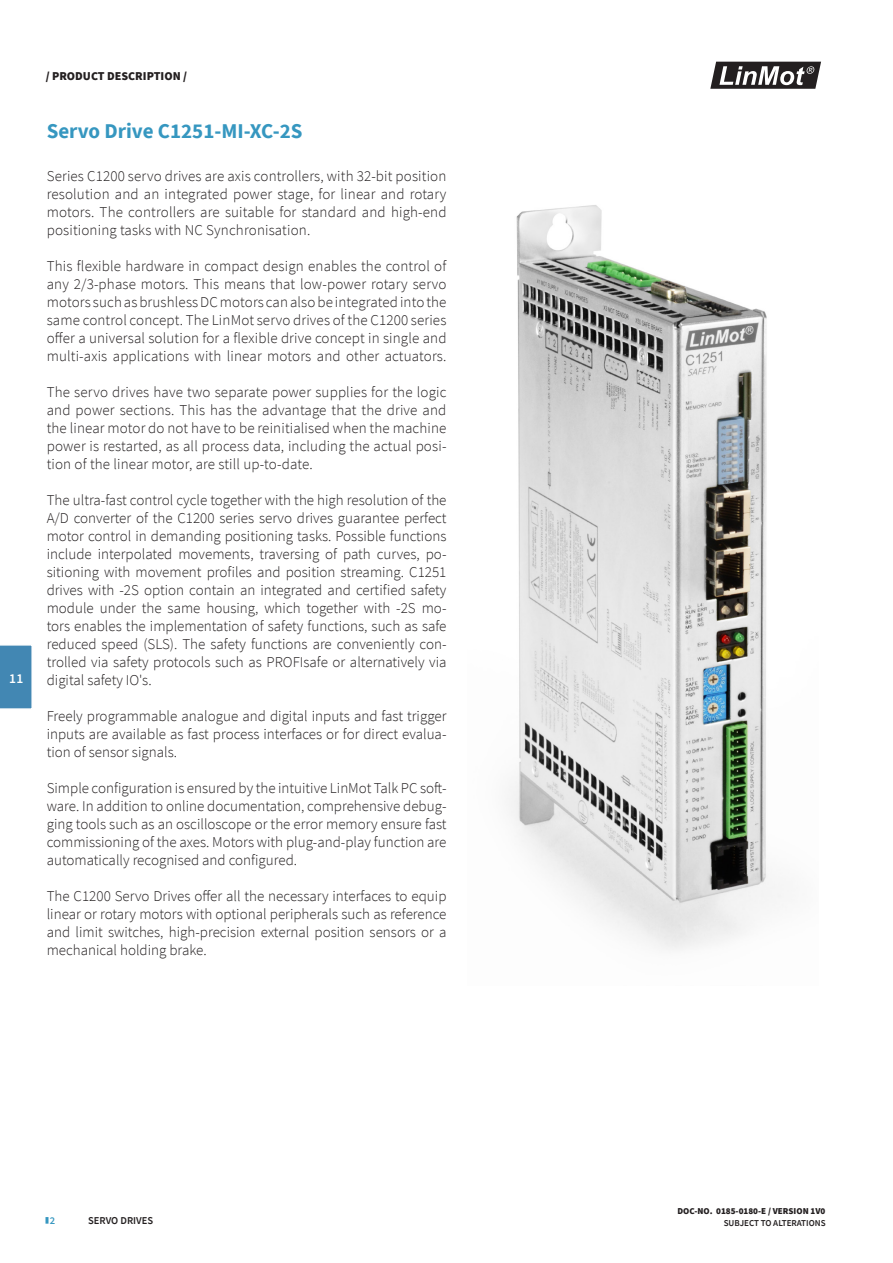
<style>
.page{position:relative;width:893px;height:1263px;background:#fff}
.page>*{position:absolute;margin:0;border:0;box-sizing:border-box;transform-origin:0 0}
.t1{font:700 21px "Source Sans Pro";color:#3697c0}
.t2{font:300 15px/18px "Source Sans Pro";color:#231f20;text-align:justify}
.t3{font:600 13.5px "Source Sans Pro";color:#fff}
.t4{font:900 12px "Source Sans Pro";color:#231f20}
.t5{font:600 10.5px "Source Sans Pro";color:#231f20}
.t6{font:600 10.5px "Source Sans Pro";color:#3697c0}
.t7{font:900 9px "Source Sans Pro";color:#231f20}
.t8{font:600 9px "Source Sans Pro";color:#231f20}
</style>
<div class="page">
<svg style="left:710px;top:61px;width:111px;height:28px"></svg>
<div style="left:0;top:645px;width:32px;height:64px;background:#4287b3"></div>
<svg style="left:45px;top:1217px;width:3px;height:7px"></svg>
<img style="left:507px;top:205px;width:275px;height:745px">
<p class="t3" style="left:9px;top:670px;width:15px">11</p>
<p class="t4" style="left:46px;top:67px;width:23px">/ PROD</p>
<p class="t4" style="left:83px;top:67px;width:32px">UCT DESCRI</p>
<p class="t4" style="left:147px;top:67px;width:22px">PTION</p>
<p class="t4" style="left:183px;top:67px;width:6px">/</p>
<p class="t1" style="left:47px;top:117px;width:257px">Servo Drive C1251-MI-XC-2S</p>
<p class="t2" style="left:47px;top:167px;width:401px">Series C1200 servo drives are axis controllers, with 32-bit position resolution and an integrated power stage, for linear and rotary motors. The controllers are suitable for standard and high-end positioning tasks with NC Synchronisation.</p>
<p class="t2" style="left:47px;top:257px;width:401px">This flexible hardware in compact design enables the control of any 2/3-phase motors. This means that low-power rotary servo motors such as brushless DC motors can also be integrated into the same control concept. The LinMot servo drives of the C1200 series offer a universal solution for a flexible drive concept in single and multi-axis applications with linear motors and other actuators.</p>
<p class="t2" style="left:47px;top:383px;width:401px">The servo drives have two separate power supplies for the logic and power sections. This has the advantage that the drive and the linear motor do not have to be reinitialised when the machine power is restarted, as all process data, including the actual posi&shy;tion of the linear motor, are still up-to-date.</p>
<p class="t2" style="left:47px;top:491px;width:401px">The ultra-fast control cycle together with the high resolution of the A/D converter of the C1200 series servo drives guarantee perfect motor control in demanding positioning tasks. Possible functions include interpolated movements, traversing of path curves, po&shy;sitioning with movement profiles and position streaming. C1251 drives with -2S option contain an integrated and certified safety module under the same housing, which together with -2S mo&shy;tors enables the implementation of safety functions, such as safe reduced speed (SLS). The safety functions are conveniently con&shy;trolled via safety protocols such as PROFIsafe or alternatively via digital safety IO's.</p>
<p class="t2" style="left:47px;top:707px;width:401px">Freely programmable analogue and digital inputs and fast trigger inputs are available as fast process interfaces or for direct evalua&shy;tion of sensor signals.</p>
<p class="t2" style="left:47px;top:779px;width:401px">Simple configuration is ensured by the intuitive LinMot Talk PC soft&shy;ware. In addition to online documentation, comprehensive debug&shy;ging tools such as an oscilloscope or the error memory ensure fast commissioning of the axes. Motors with plug-and-play function are automatically recognised and configured.</p>
<p class="t2" style="left:47px;top:887px;width:401px">The C1200 Servo Drives offer all the necessary interfaces to equip linear or rotary motors with optional peripherals such as reference and limit switches, high-precision external position sensors or a mechanical holding brake.</p>
<p class="t6" style="left:50px;top:1214px;width:7px">2</p>
<p class="t5" style="left:88px;top:1214px;width:66px">SERVO DRIVES</p>
<p class="t7" style="left:677px;top:1205px;width:149px">DOC-NO. 0185-0180-E / VERSION 1V0</p>
<p class="t7" style="left:780px;top:1206px;width:47px">EDITION 24</p>
<p class="t8" style="left:724px;top:1217px;width:103px">SUBJECT TO ALTERATIONS</p>
</div>
